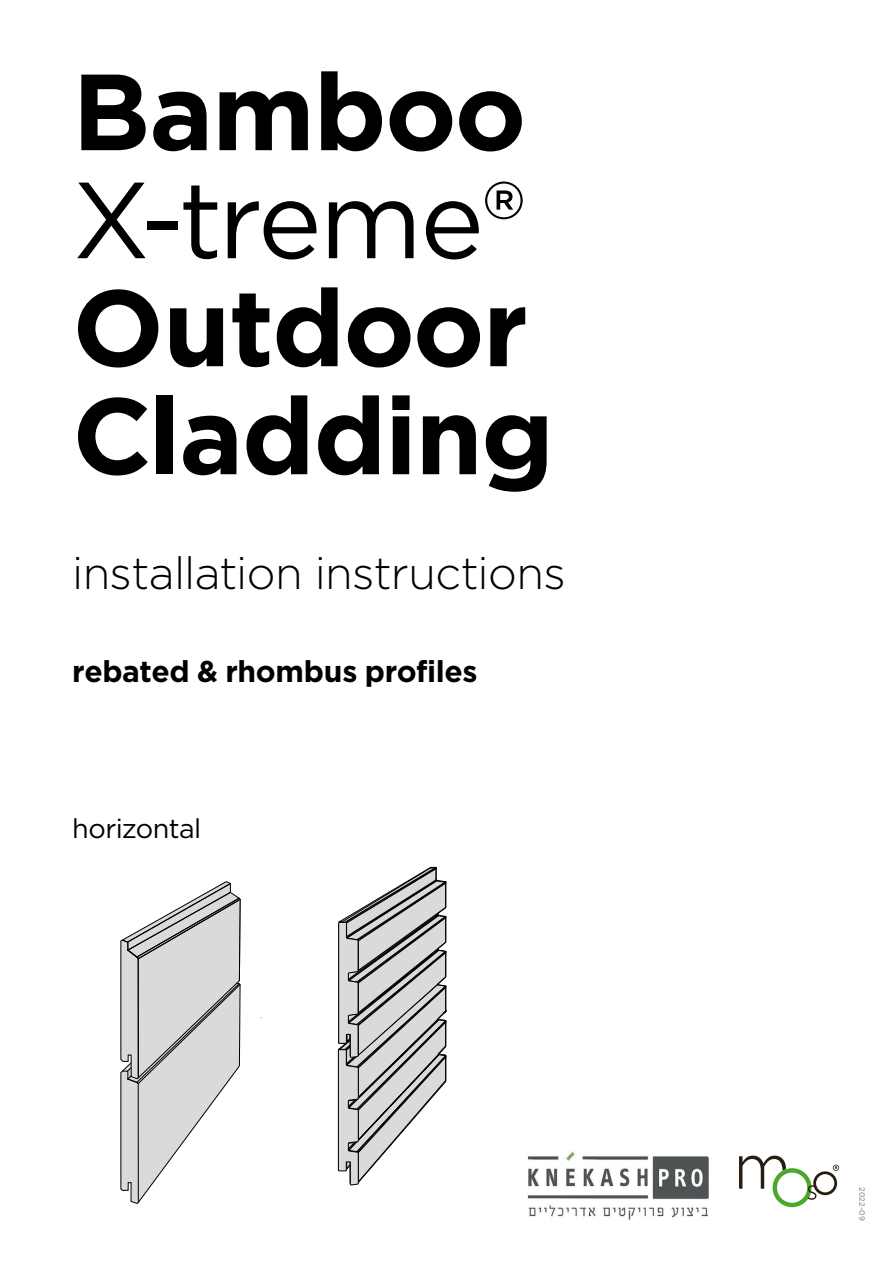
<style>
.page{position:relative;width:893px;height:1263px;background:#fff}
.page>*{position:absolute;margin:0;border:0;box-sizing:border-box;transform-origin:0 0}
.t1{font:700 108px/108px "Gotham";letter-spacing:-.015em;color:#000}
.t2{font:108px "Gotham";letter-spacing:-.03em;color:#000}
.t3{font:300 45px "Gotham";letter-spacing:-.015em;color:#000}
.t4{font:700 30px "Gotham";letter-spacing:-.015em;color:#000}
.t5{font:27px "Gotham";letter-spacing:-.015em;color:#000}
.t6{font:7.5px "Gotham";letter-spacing:.03em;color:#707172}
</style>
<div class="page">
<svg style="left:120px;top:881px;width:121px;height:323px"></svg>
<svg style="left:337px;top:867px;width:110px;height:319px"></svg>
<svg style="left:739px;top:1155px;width:100px;height:52px"></svg>
<img style="left:528px;top:1151px;width:180px;height:69px">
<h1 class="t1" style="left:72px;top:57px;width:456px">Bamboo</h1>
<h1 class="t2" style="left:72px;top:151px;width:455px">X-treme®</h1>
<h1 class="t1" style="left:72px;top:273px;width:483px">Outdoor<br>Cladding</h1>
<p class="t3" style="left:72px;top:544px;width:495px">installation instructions</p>
<p class="t4" style="left:72px;top:651px;width:407px">rebated &amp; rhombus profiles</p>
<p class="t5" style="left:72px;top:811px;width:131px">horizontal</p>
<p class="t6" style="left:867px;top:1187px;width:35px;rotate:90deg">2022-09</p>
</div>
